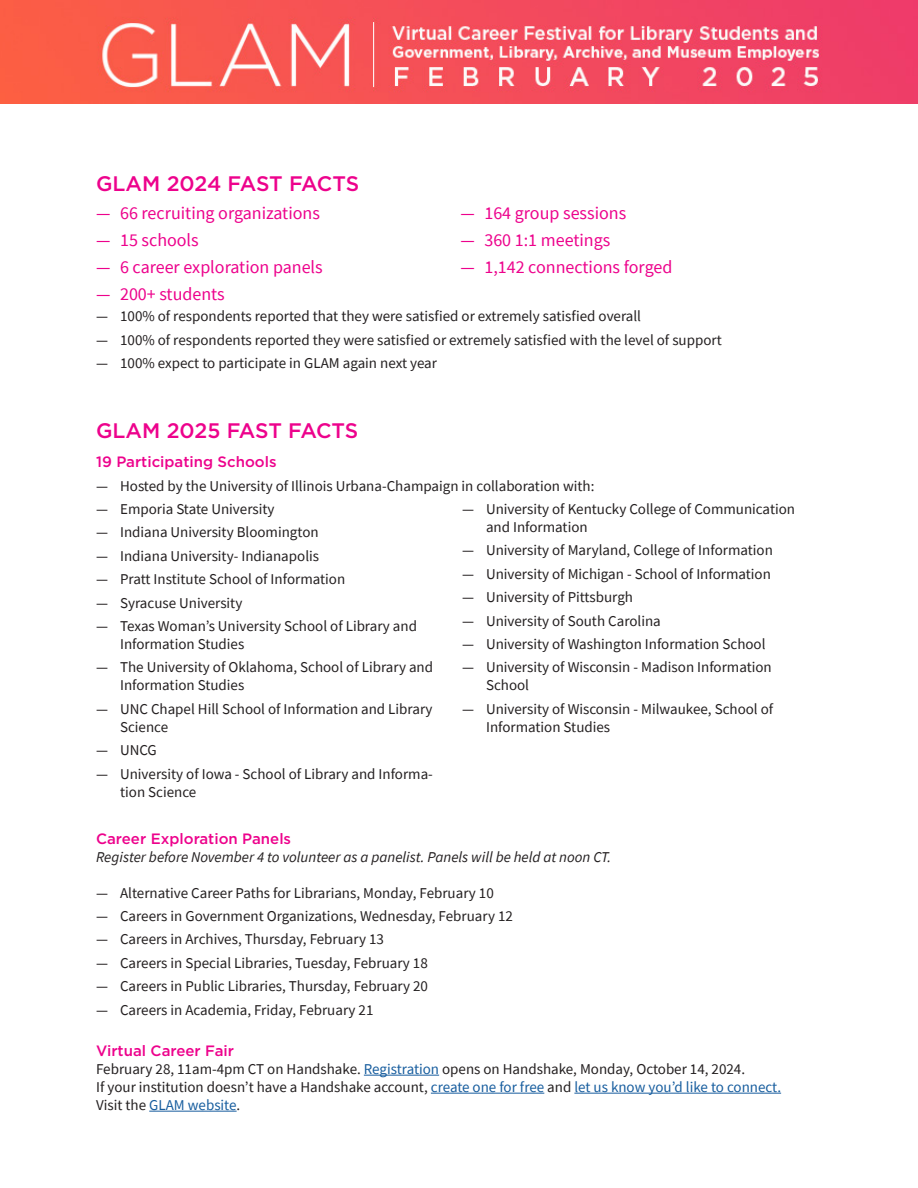
<style>
.page{position:relative;width:918px;height:1188px;background:#fff}
.page>*{position:absolute;margin:0;border:0;box-sizing:border-box;transform-origin:0 0}
.Head{font:500 21px "Gotham";letter-spacing:-.01em;color:#ed028c}
.t1{font:18px "Source Sans Pro";color:#ed028c}
.t2{font:15px/18px "Source Sans Pro";color:#231f20}
.t3{font:italic 15px "Source Sans Pro";color:#231f20}
.subhead{font:500 15px "Gotham";color:#ed028c}
.t4{font:15px "Source Sans Pro";color:#175d9e}
.s1{color:#175d9e}
.s2{color:#231f20}
</style>
<div class="page">
<img style="left:0;top:0;width:918px;height:104px">
<hr style="left:364px;top:1075px;width:75px;height:1px;background:#175d9e">
<hr style="left:431px;top:1093px;width:113px;height:1px;background:#175d9e">
<hr style="left:574px;top:1093px;width:207px;height:1px;background:#175d9e">
<hr style="left:149px;top:1111px;width:88px;height:1px;background:#175d9e">
<p class="Head" style="left:96px;top:172px;width:265px">GLAM 2024 FAST FACTS</p>
<p class="t1" style="left:96px;top:201px;width:225px">― 66 recruiting organizations</p>
<p class="t1" style="left:96px;top:228px;width:104px">― 15 schools</p>
<p class="t1" style="left:96px;top:255px;width:228px">― 6 career exploration panels</p>
<p class="t1" style="left:96px;top:282px;width:130px">― 200+ students</p>
<p class="t1" style="left:460px;top:201px;width:167px">― 164 group sessions</p>
<p class="t1" style="left:460px;top:228px;width:151px">― 360 1:1 meetings</p>
<p class="t1" style="left:460px;top:255px;width:213px">― 1,142 connections forged</p>
<p class="t2" style="left:96px;top:307px;width:546px">― 100% of respondents reported that they were satisfied or extremely satisfied overall</p>
<p class="t2" style="left:96px;top:331px;width:627px">― 100% of respondents reported they were satisfied or extremely satisfied with the level of support</p>
<p class="t2" style="left:96px;top:354px;width:342px">― 100% expect to participate in GLAM again next year</p>
<p class="Head" style="left:96px;top:419px;width:264px">GLAM 2025 FAST FACTS</p>
<p class="subhead" style="left:96px;top:453px;width:182px">19 Participating Schools</p>
<p class="t2" style="left:96px;top:477px;width:500px">― Hosted by the University of Illinois Urbana-Champaign in collaboration with:</p>
<p class="t2" style="left:96px;top:500px;width:180px">― Emporia State University</p>
<p class="t2" style="left:96px;top:523px;width:224px">― Indiana University Bloomington</p>
<p class="t2" style="left:96px;top:547px;width:225px">― Indiana University- Indianapolis</p>
<p class="t2" style="left:96px;top:570px;width:251px">― Pratt Institute School of Information</p>
<p class="t2" style="left:96px;top:593px;width:148px">― Syracuse University</p>
<p class="t2" style="left:120px;top:617px;width:298px;text-indent:-24px">― Texas Woman’s University School of Library and<br>Information Studies</p>
<p class="t2" style="left:120px;top:658px;width:315px;text-indent:-24px">― The University of Oklahoma, School of Library and<br>Information Studies</p>
<p class="t2" style="left:120px;top:700px;width:314px;text-indent:-24px">― UNC Chapel Hill School of Information and Library<br>Science</p>
<p class="t2" style="left:96px;top:741px;width:62px">― UNCG</p>
<p class="t2" style="left:120px;top:764px;width:314px;text-indent:-24px">― University of Iowa - School of Library and Informa&shy;tion Science</p>
<p class="t2" style="left:486px;top:500px;width:311px;text-indent:-24px">― University of Kentucky College of Communication and Information</p>
<p class="t2" style="left:462px;top:541px;width:312px">― University of Maryland, College of Information</p>
<p class="t2" style="left:462px;top:565px;width:310px">― University of Michigan - School of Information</p>
<p class="t2" style="left:462px;top:588px;width:173px">― University of Pittsburgh</p>
<p class="t2" style="left:462px;top:611px;width:200px">― University of South Carolina</p>
<p class="t2" style="left:462px;top:635px;width:305px">― University of Washington Information School</p>
<p class="t2" style="left:486px;top:658px;width:287px;text-indent:-24px">― University of Wisconsin - Madison Information<br>School</p>
<p class="t2" style="left:486px;top:700px;width:289px;text-indent:-24px">― University of Wisconsin - Milwaukee, School of<br>Information Studies</p>
<p class="subhead" style="left:96px;top:830px;width:197px">Career Exploration Panels</p>
<p class="t3" style="left:96px;top:847px;width:516px">Register before November 4 to volunteer as a panelist. Panels will be held at noon CT.</p>
<p class="t2" style="left:96px;top:884px;width:399px">― Alternative Career Paths for Librarians, Monday, February 10</p>
<p class="t2" style="left:96px;top:907px;width:418px">― Careers in Government Organizations, Wednesday, February 12</p>
<p class="t2" style="left:96px;top:930px;width:289px">― Careers in Archives, Thursday, February 13</p>
<p class="t2" style="left:96px;top:954px;width:333px">― Careers in Special Libraries, Tuesday, February 18</p>
<p class="t2" style="left:96px;top:977px;width:333px">― Careers in Public Libraries, Thursday, February 20</p>
<p class="t2" style="left:96px;top:1001px;width:279px">― Careers in Academia, Friday, February 21</p>
<p class="subhead" style="left:96px;top:1042px;width:139px">Virtual Career Fair</p>
<p class="t2" style="left:96px;top:1060px;width:651px">February 28, 11am-4pm CT on Handshake. <span class="s1">Registration</span> opens on Handshake, Monday, October 14, 2024.</p>
<p class="t2" style="left:96px;top:1078px;width:687px">If your institution doesn’t have a Handshake account, <span class="s1">create one for free</span> and <span class="s1">let us know you’d like to connect.</span></p>
<p class="t4" style="left:96px;top:1096px;width:146px"><span class="s2">Visit the</span> GLAM website<span class="s2">.</span></p>
</div>
